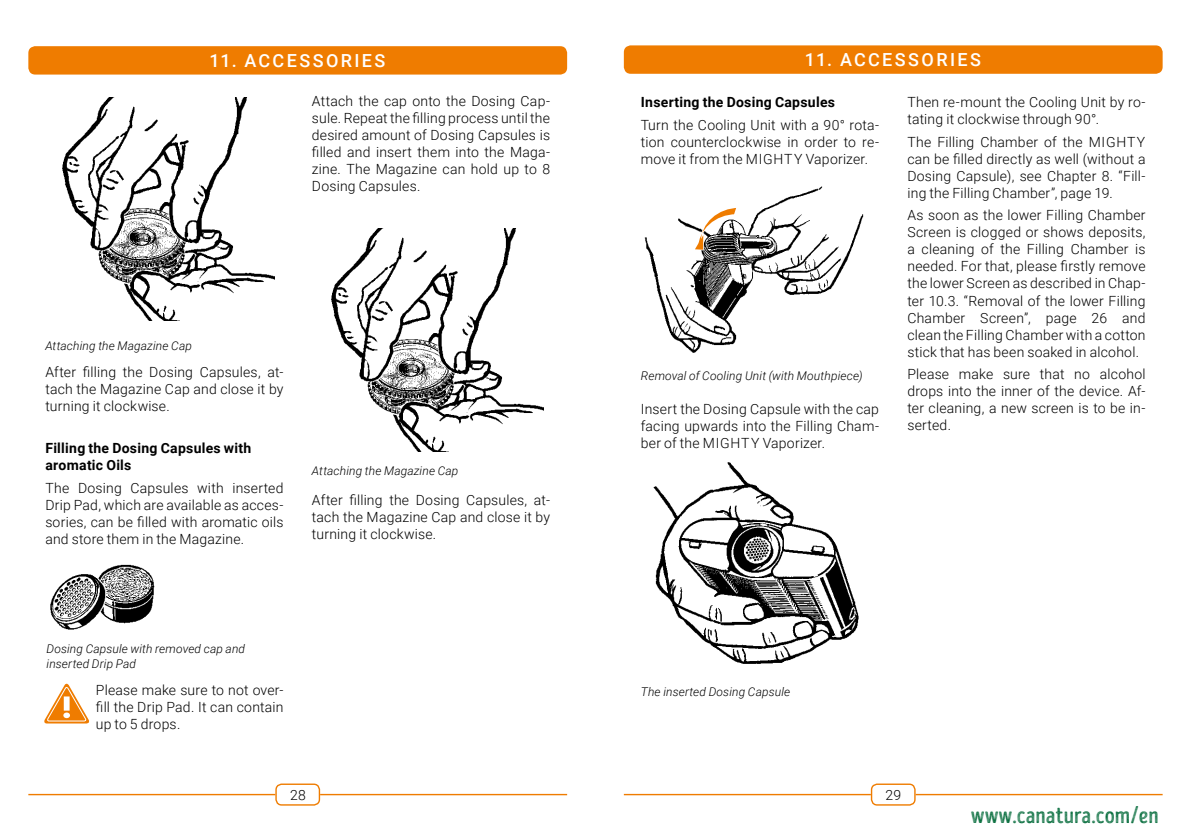
<style>
.page{position:relative;width:1191px;height:840px;background:#fff}
.page>*{position:absolute;margin:0;border:0;box-sizing:border-box;transform-origin:0 0}
.t1{font:24px "Intro Head B L Base";color:#076d3d}
.t2{font:500 18px "Roboto";letter-spacing:.135em;color:#fff}
.t3{font:300 14px/17px "Roboto";letter-spacing:.015em;color:#000;text-align:justify}
.t4{font:700 14px/17px "Roboto";letter-spacing:.02em;color:#000}
.t5{font:italic 300 12px/15.2px "Roboto";letter-spacing:.01em;color:#000}
</style>
<div class="page">
<div style="left:275px;top:783px;width:45px;height:22px;border:1px solid #ef7c00;border-radius:6px"></div>
<hr style="left:28px;top:793px;width:247px;height:1px;background:#ef7c00">
<hr style="left:320px;top:793px;width:247px;height:1px;background:#ef7c00">
<div style="left:871px;top:783px;width:44px;height:22px;border:1px solid #ef7c00;border-radius:6px"></div>
<hr style="left:624px;top:793px;width:247px;height:1px;background:#ef7c00">
<hr style="left:915px;top:793px;width:247px;height:1px;background:#ef7c00">
<img style="left:62px;top:97px;width:212px;height:223px">
<img style="left:331px;top:228px;width:212px;height:223px">
<img style="left:653px;top:462px;width:206px;height:202px">
<img style="left:50px;top:564px;width:105px;height:66px">
<div style="left:28px;top:46px;width:539px;height:28px;background:#ef7c00;border-radius:7px"></div>
<svg style="left:44px;top:683px;width:45px;height:41px"></svg>
<div style="left:624px;top:45px;width:538px;height:29px;background:#ef7c00;border-radius:7px"></div>
<img style="left:644px;top:186px;width:220px;height:167px">
<svg style="left:692px;top:206px;width:47px;height:45px"></svg>
<p class="t2" style="left:209px;top:48px;width:177px">11. ACCESSORIES</p>
<p class="t3" style="left:312px;top:91px;width:240px">Attach the cap onto the Dosing Cap&shy;sule. Repeat the filling process until the desired amount of Dosing Capsules is filled and insert them into the Maga&shy;zine. The Magazine can hold up to 8<br>Dosing Capsules.</p>
<p class="t5" style="left:45px;top:337px;width:148px">Attaching the Magazine Cap</p>
<p class="t3" style="left:45px;top:362px;width:240px">After filling the Dosing Capsules, at&shy;tach the Magazine Cap and close it by turning it clockwise.</p>
<p class="t4" style="left:45px;top:439px;width:207px">Filling the Dosing Capsules with aromatic Oils</p>
<p class="t3" style="left:45px;top:479px;width:240px">The Dosing Capsules with inserted Drip Pad, which are available as acces&shy;sories, can be filled with aromatic oils and store them in the Magazine.</p>
<p class="t5" style="left:312px;top:463px;width:148px">Attaching the Magazine Cap</p>
<p class="t3" style="left:312px;top:490px;width:240px">After filling the Dosing Capsules, at&shy;tach the Magazine Cap and close it by turning it clockwise.</p>
<p class="t5" style="left:46px;top:639px;width:200px">Dosing Capsule with removed cap and inserted Drip Pad</p>
<p class="t3" style="left:96px;top:680px;width:189px">Please make sure to not over&shy;fill the Drip Pad. It can contain up to 5 drops.</p>
<p class="t2" style="left:805px;top:47px;width:177px">11. ACCESSORIES</p>
<p class="t4" style="left:641px;top:93px;width:196px">Inserting the Dosing Capsules</p>
<p class="t3" style="left:641px;top:116px;width:240px">Turn the Cooling Unit with a 90° rota&shy;tion counterclockwise in order to re&shy;move it from the MIGHTY Vaporizer.</p>
<p class="t5" style="left:641px;top:367px;width:223px">Removal of Cooling Unit (with Mouthpiece)</p>
<p class="t3" style="left:641px;top:400px;width:240px">Insert the Dosing Capsule with the cap facing upwards into the Filling Cham&shy;ber of the MIGHTY Vaporizer.</p>
<p class="t3" style="left:907px;top:93px;width:240px">Then re-mount the Cooling Unit by ro&shy;tating it clockwise through 90°.</p>
<p class="t3" style="left:907px;top:133px;width:240px">The Filling Chamber of the MIGHTY can be filled directly as well (without a Dosing Capsule), see Chapter 8. “Fill&shy;ing the Filling Chamber”, page 19.</p>
<p class="t3" style="left:907px;top:206px;width:240px">As soon as the lower Filling Chamber Screen is clogged or shows deposits, a cleaning of the Filling Chamber is needed. For that, please firstly remove the lower Screen as described in Chap&shy;ter 10.3. “Removal of the lower Filling Chamber Screen”, page 26 and clean the Filling Chamber with a cotton stick that has been soaked in alcohol.</p>
<p class="t3" style="left:907px;top:365px;width:240px">Please make sure that no alcohol drops into the inner of the device. Af&shy;ter cleaning, a new screen is to be in&shy;serted.</p>
<p class="t5" style="left:641px;top:683px;width:151px">The inserted Dosing Capsule</p>
<p class="t3" style="left:290px;top:785px;width:17px">28</p>
<p class="t3" style="left:885px;top:785px;width:17px">29</p>
<h1 class="t1" style="left:970px;top:800px;width:190px">www.canatura.com/en</h1>
</div>
